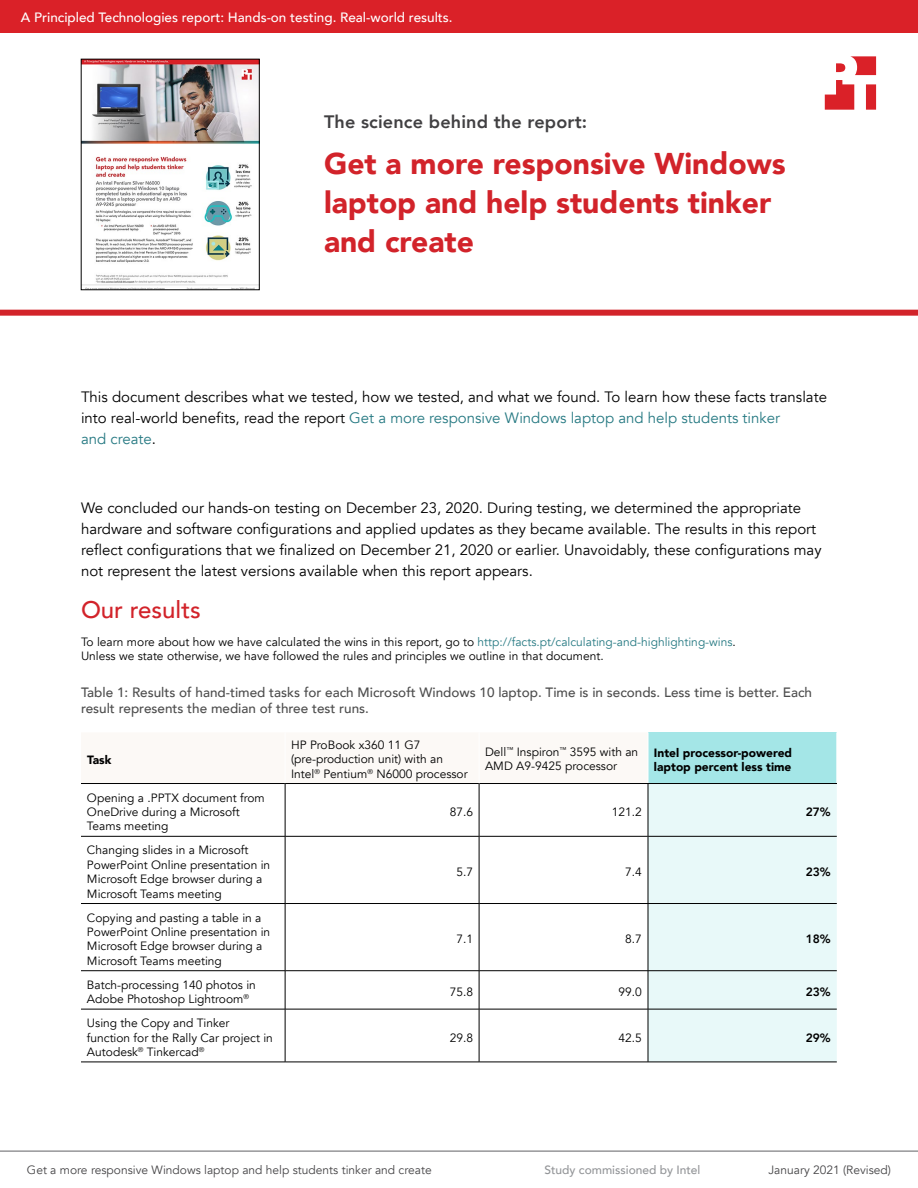
<style>
.page{position:relative;width:918px;height:1188px;background:#fff}
.page>*{position:absolute;margin:0;border:0;box-sizing:border-box;transform-origin:0 0}
.t1{font:900 30px/39px "Avenir";color:#d2232a}
.t2{font:500 24px "Avenir";color:#d2232a}
.t3{font:800 18px "Avenir";letter-spacing:.01em;color:#414042}
.t4{font:15px/21px "Avenir";color:#000}
.t5{font:500 13.5px/16.2px "Avenir";color:#4d4d4d}
.t6{font:500 13.5px "Avenir";color:#fff}
.t7{font:12px/14.4px "Avenir";color:#000}
.t8{font:12px "Avenir";color:#464547}
.t9{font:900 12px/14.4px "Avenir";color:#000}
.t10{font:500 12px "Avenir";color:#939598}
.t11{font:800 12px "Avenir";color:#000}
.s1{color:#277a83}
</style>
<div class="page">
<div style="left:0;top:310px;width:918px;height:6px;background:#d2232a"></div>
<svg style="left:825px;top:56px;width:51px;height:54px"></svg>
<img style="left:81px;top:59px;width:179px;height:231px">
<div style="left:648px;top:732px;width:189px;height:52px;background:#a4e6e7"></div>
<div style="left:649px;top:784px;width:188px;height:278px;background:#e8f9f9"></div>
<hr style="left:81px;top:783px;width:204px;height:1px;background:#000">
<hr style="left:285px;top:783px;width:194px;height:1px;background:#000">
<hr style="left:285px;top:784px;width:1px;height:52px;background:#000">
<hr style="left:285px;top:837px;width:1px;height:66px;background:#000">
<hr style="left:285px;top:904px;width:1px;height:67px;background:#000">
<hr style="left:285px;top:971px;width:1px;height:38px;background:#000">
<hr style="left:285px;top:1009px;width:1px;height:53px;background:#000">
<hr style="left:648px;top:732px;width:1px;height:51px;background:#fff">
<hr style="left:81px;top:836px;width:204px;height:1px;background:#000">
<hr style="left:285px;top:836px;width:194px;height:1px;background:#000">
<hr style="left:479px;top:836px;width:169px;height:1px;background:#000">
<hr style="left:648px;top:836px;width:189px;height:1px;background:#000">
<hr style="left:479px;top:784px;width:1px;height:52px;background:#000">
<hr style="left:648px;top:784px;width:1px;height:52px;background:#000">
<hr style="left:479px;top:836px;width:1px;height:67px;background:#000">
<hr style="left:648px;top:836px;width:1px;height:67px;background:#000">
<hr style="left:479px;top:904px;width:1px;height:67px;background:#000">
<hr style="left:648px;top:904px;width:1px;height:67px;background:#000">
<hr style="left:479px;top:971px;width:1px;height:38px;background:#000">
<hr style="left:648px;top:971px;width:1px;height:38px;background:#000">
<hr style="left:479px;top:1009px;width:1px;height:53px;background:#000">
<hr style="left:648px;top:1009px;width:1px;height:53px;background:#000">
<hr style="left:479px;top:783px;width:169px;height:1px;background:#000">
<hr style="left:648px;top:783px;width:189px;height:1px;background:#000">
<hr style="left:81px;top:903px;width:204px;height:1px;background:#000">
<hr style="left:285px;top:903px;width:194px;height:1px;background:#000">
<hr style="left:479px;top:903px;width:169px;height:1px;background:#000">
<hr style="left:648px;top:903px;width:189px;height:1px;background:#000">
<hr style="left:81px;top:970px;width:204px;height:1px;background:#000">
<hr style="left:285px;top:970px;width:194px;height:1px;background:#000">
<hr style="left:479px;top:970px;width:169px;height:1px;background:#000">
<hr style="left:648px;top:970px;width:189px;height:1px;background:#000">
<hr style="left:81px;top:1009px;width:204px;height:1px;background:#000">
<hr style="left:285px;top:1009px;width:194px;height:1px;background:#000">
<hr style="left:479px;top:1009px;width:169px;height:1px;background:#000">
<hr style="left:648px;top:1009px;width:189px;height:1px;background:#000">
<hr style="left:81px;top:1062px;width:204px;height:1px;background:#000">
<hr style="left:285px;top:1062px;width:194px;height:1px;background:#000">
<hr style="left:479px;top:1062px;width:169px;height:1px;background:#000">
<hr style="left:648px;top:1062px;width:189px;height:1px;background:#000">
<hr style="left:0;top:1151px;width:918px;height:1px;background:#616264">
<div style="left:0;top:0;width:918px;height:32px;background:#da2128"></div>
<p class="t6" style="left:21px;top:6px;width:433px">A Principled Technologies report: Hands-on testing. Real-world results.</p>
<h3 class="t3" style="left:324px;top:108px;width:265px">The science behind the report:</h3>
<h1 class="t1" style="left:324px;top:143px;width:463px">Get a more responsive Windows laptop and help students tinker and create</h1>
<p class="t4" style="left:81px;top:386px;width:748px">This document describes what we tested, how we tested, and what we found. To learn how these facts translate into real-world benefits, read the report <span class="s1">Get a more responsive Windows laptop and help students tinker<br>and create</span>.</p>
<p class="t4" style="left:81px;top:497px;width:742px">We concluded our hands-on testing on December 23, 2020. During testing, we determined the appropriate hardware and software configurations and applied updates as they became available. The results in this report reflect configurations that we finalized on December 21, 2020 or earlier. Unavoidably, these configurations may not represent the latest versions available when this report appears.</p>
<h2 class="t2" style="left:81px;top:589px;width:121px">Our results</h2>
<p class="t7" style="left:81px;top:635px;width:656px">To learn more about how we have calculated the wins in this report, go to <span class="s1">http://facts.pt/calculating-and-highlighting-wins</span>.<br>Unless we state otherwise, we have followed the rules and principles we outline in that document.</p>
<p class="t5" style="left:81px;top:683px;width:733px">Table 1: Results of hand-timed tasks for each Microsoft Windows 10 laptop. Time is in seconds. Less time is better. Each result represents the median of three test runs.</p>
<p class="t9" style="left:87px;top:752px;width:26px">Task</p>
<p class="t7" style="left:291px;top:738px;width:178px">HP ProBook x360 11 G7 (pre‑production unit) with an<br>Intel<sup>®</sup> Pentium<sup>®</sup> N6000 processor</p>
<p class="t7" style="left:485px;top:745px;width:155px">Dell<sup>™</sup> Inspiron<sup>™</sup> 3595 with an<br>AMD A9-9425 processor</p>
<p class="t9" style="left:654px;top:745px;width:140px">Intel processor-powered laptop percent less time</p>
<p class="t7" style="left:87px;top:790px;width:179px">Opening a .PPTX document from<br>OneDrive during a Microsoft<br>Teams meeting</p>
<p class="t7" style="left:87px;top:843px;width:185px">Changing slides in a Microsoft<br>PowerPoint Online presentation in<br>Microsoft Edge browser during a<br>Microsoft Teams meeting</p>
<p class="t7" style="left:87px;top:910px;width:185px">Copying and pasting a table in a<br>PowerPoint Online presentation in<br>Microsoft Edge browser during a<br>Microsoft Teams meeting</p>
<p class="t7" style="left:450px;top:805px;width:25px">87.6</p>
<p class="t7" style="left:612px;top:805px;width:32px">121.2</p>
<p class="t11" style="left:806px;top:802px;width:27px">27%</p>
<p class="t7" style="left:456px;top:865px;width:18px">5.7</p>
<p class="t7" style="left:625px;top:865px;width:18px">7.4</p>
<p class="t11" style="left:806px;top:862px;width:27px">23%</p>
<p class="t7" style="left:456px;top:932px;width:18px">7.1</p>
<p class="t7" style="left:625px;top:932px;width:18px">8.7</p>
<p class="t11" style="left:806px;top:930px;width:27px">18%</p>
<p class="t7" style="left:87px;top:978px;width:170px">Batch-processing 140 photos in<br>Adobe Photoshop Lightroom<sup>®</sup></p>
<p class="t7" style="left:450px;top:985px;width:25px">75.8</p>
<p class="t7" style="left:619px;top:985px;width:25px">99.0</p>
<p class="t11" style="left:806px;top:982px;width:27px">23%</p>
<p class="t7" style="left:87px;top:1016px;width:187px">Using the Copy and Tinker function for the Rally Car project in<br>Autodesk<sup>®</sup> Tinkercad<sup>®</sup></p>
<p class="t7" style="left:450px;top:1030px;width:25px">29.8</p>
<p class="t7" style="left:619px;top:1030px;width:25px">42.5</p>
<p class="t11" style="left:806px;top:1028px;width:27px">29%</p>
<p class="t8" style="left:27px;top:1163px;width:406px">Get a more responsive Windows laptop and help students tinker and create</p>
<p class="t8" style="left:768px;top:1163px;width:124px">January 2021 (Revised)</p>
<p class="t10" style="left:544px;top:1159px;width:158px">Study commissioned by Intel</p>
</div>
